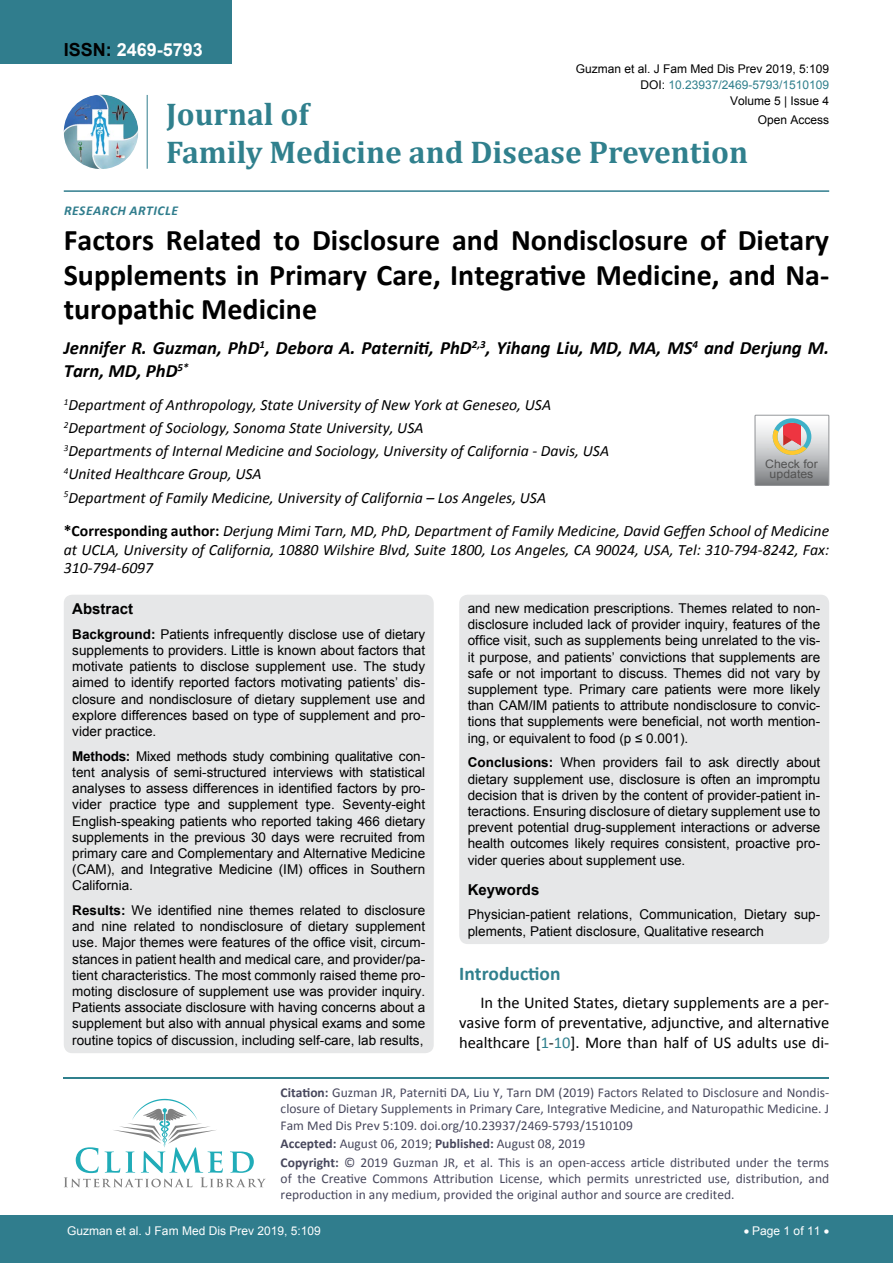
<style>
.page{position:relative;width:893px;height:1263px;background:#fff}
.page>*{position:absolute;margin:0;border:0;box-sizing:border-box;transform-origin:0 0}
.t1{font:700 31.5px/37.8px "Cambria";color:#30808d}
.t2{font:700 30px/34.5px "Calibri";color:#000;text-align:justify}
.t3{font:700 19.5px "Calibri";color:#30808d}
.t4{font:italic 700 18.75px/22.5px "Calibri";color:#000}
.t5{font:700 18px "Arial";color:#fff}
.t6{font:16.5px/19.8px "Calibri";letter-spacing:-.005em;color:#000;text-align:justify}
.t7{font:italic 15.75px/23.1px "Calibri";color:#000}
.t8{font:700 15px "Arial";color:#000}
.t9{font:13.5px/16.2px "Arial";color:#000;text-align:justify}
.t10{font:13.5px/16.2px "Calibri";color:#47475c}
.t11{font:italic 700 13.5px "Calibri";letter-spacing:.04em;color:#307d8d}
.t12{font:12px "Arial";color:#000}
.t13{font:12px "Arial";color:#fff}
.t14{font:12px "Arial";color:#30808d}
.t15{font:11.7px/10.1px "Arial";color:#535353;text-align:center;scale:1.06 1}
.s1{color:#000}
.s2{font-weight:700;font-style:normal}
.s3{font-weight:700}
.s4{color:#30808d}
</style>
<div class="page">
<div style="left:0;top:0;width:231px;height:64px;background:#307d8d"></div>
<img style="left:64px;top:95px;width:74px;height:74px;border-radius:37px">
<hr style="left:147px;top:95px;width:1px;height:74px;background:#307d8d">
<hr style="left:64px;top:190px;width:765px;height:2px;background:#307d8d">
<div style="left:0;top:1216px;width:893px;height:47px;background:#307d8d"></div>
<hr style="left:64px;top:1077px;width:765px;height:1px;background:#30808d">
<svg style="left:64px;top:1099px;width:202px;height:88px"></svg>
<div style="left:64px;top:595px;width:370px;height:458px;background:#e6e7e8;border-radius:9px"></div>
<div style="left:459px;top:595px;width:370px;height:349px;background:#e6e7e8;border-radius:9px"></div>
<svg style="left:755px;top:415px;width:74px;height:70px;background:#bdb6b3"></svg>
<h3 class="t5" style="left:64px;top:38px;width:141px"><span class="s1">ISSN:</span> 2469-5793</h3>
<p class="t12" style="left:576px;top:60px;width:255px">Guzman et al. J Fam Med Dis Prev 2019, 5:109</p>
<p class="t12" style="left:730px;top:93px;width:101px">Volume 5 | Issue 4</p>
<p class="t14" style="left:640px;top:77px;width:190px"><span class="s1">DOI:</span> 10.23937/2469-5793/1510109</p>
<h1 class="t1" style="left:166px;top:94px;width:584px">Journal of<br>Family Medicine and Disease Prevention</h1>
<p class="t12" style="left:758px;top:112px;width:73px">Open Access</p>
<p class="t11" style="left:64px;top:202px;width:115px">Research Article</p>
<h2 class="t2" style="left:64px;top:223px;width:767px">Factors Related to Disclosure and Nondisclosure of Dietary Supplements in Primary Care, Integrative Medicine, and Na&shy;turopathic Medicine</h2>
<h3 class="t4" style="left:64px;top:337px;width:767px">Jennifer R. Guzman, PhD<sup>1</sup>, Debora A. Paterniti, PhD<sup>2,3</sup>, Yihang Liu, MD, MA, MS<sup>4</sup> and Derjung M.<br>Tarn, MD, PhD<sup>5*</sup></h3>
<p class="t7" style="left:64px;top:393px;width:547px"><sup>1</sup>Department of Anthropology, State University of New York at Geneseo, USA <sup>2</sup>Department of Sociology, Sonoma State University, USA<br><sup>3</sup>Departments of Internal Medicine and Sociology, University of California - Davis, USA <sup>4</sup>United Healthcare Group, USA<br><sup>5</sup>Department of Family Medicine, University of California – Los Angeles, USA</p>
<p class="t7" style="left:64px;top:520px;width:767px;line-height:18.9px;text-align:justify"><span class="s2">*Corresponding author:</span> Derjung Mimi Tarn, MD, PhD, Department of Family Medicine, David Geffen School of Medicine at UCLA, University of California, 10880 Wilshire Blvd, Suite 1800, Los Angeles, CA 90024, USA, Tel: 310-794-8242, Fax:<br>310-794-6097</p>
<p class="t8" style="left:72px;top:599px;width:62px">Abstract</p>
<p class="t9" style="left:72px;top:626px;width:354px"><span class="s3">Background:</span> Patients infrequently disclose use of dietary supplements to providers. Little is known about factors that motivate patients to disclose supplement use. The study aimed to identify reported factors motivating patients’ dis&shy;closure and nondisclosure of dietary supplement use and explore differences based on type of supplement and pro&shy;vider practice.</p>
<p class="t9" style="left:72px;top:748px;width:354px"><span class="s3">Methods:</span> Mixed methods study combining qualitative con&shy;tent analysis of semi-structured interviews with statistical analyses to assess differences in identified factors by pro&shy;vider practice type and supplement type. Seventy-eight English-speaking patients who reported taking 466 dietary supplements in the previous 30 days were recruited from primary care and Complementary and Alternative Medicine (CAM), and Integrative Medicine (IM) offices in Southern California.</p>
<p class="t9" style="left:72px;top:902px;width:354px"><span class="s3">Results:</span> We identified nine themes related to disclosure and nine related to nondisclosure of dietary supplement use. Major themes were features of the office visit, circum&shy;stances in patient health and medical care, and provider/pa&shy;tient characteristics. The most commonly raised theme pro&shy;moting disclosure of supplement use was provider inquiry.<br>Patients associate disclosure with having concerns about a supplement but also with annual physical exams and some routine topics of discussion, including self-care, lab results,</p>
<p class="t15" style="left:765px;top:458px;width:51px">Check for updates</p>
<p class="t9" style="left:468px;top:600px;width:354px">and new medication prescriptions. Themes related to non&shy;disclosure included lack of provider inquiry, features of the office visit, such as supplements being unrelated to the vis&shy;it purpose, and patients’ convictions that supplements are safe or not important to discuss. Themes did not vary by supplement type. Primary care patients were more likely than CAM/IM patients to attribute nondisclosure to convic&shy;tions that supplements were beneficial, not worth mention&shy;ing, or equivalent to food (p ≤ 0.001).</p>
<p class="t9" style="left:468px;top:755px;width:354px"><span class="s3">Conclusions:</span> When providers fail to ask directly about dietary supplement use, disclosure is often an impromptu decision that is driven by the content of provider-patient in&shy;teractions. Ensuring disclosure of dietary supplement use to prevent potential drug-supplement interactions or adverse health outcomes likely requires consistent, proactive pro&shy;vider queries about supplement use.</p>
<p class="t8" style="left:468px;top:879px;width:73px">Keywords</p>
<p class="t9" style="left:468px;top:907px;width:354px">Physician-patient relations, Communication, Dietary sup&shy;plements, Patient disclosure, Qualitative research</p>
<h3 class="t3" style="left:459px;top:961px;width:103px">Introduction</h3>
<p class="t6" style="left:459px;top:993px;width:371px;text-indent:21px">In the United States, dietary supplements are a per&shy;vasive form of preventative, adjunctive, and alternative healthcare [<span class="s4">1</span>-<span class="s4">10</span>]. More than half of US adults use di-</p>
<p class="t10" style="left:281px;top:1084px;width:550px;text-align:justify"><span class="s3">Citation:</span> Guzman JR, Paterniti DA, Liu Y, Tarn DM (2019) Factors Related to Disclosure and Nondis&shy;closure of Dietary Supplements in Primary Care, Integrative Medicine, and Naturopathic Medicine. J Fam Med Dis Prev 5:109. doi.org/10.23937/2469-5793/1510109</p>
<p class="t10" style="left:281px;top:1134px;width:550px;line-height:18.6px"><span class="s3">Accepted:</span> August 06, 2019; <span class="s3">Published:</span> August 08, 2019<br><span class="s3">Copyright:</span> © 2019 Guzman JR, et al. This is an open-access article distributed under the terms</p>
<p class="t10" style="left:281px;top:1170px;width:550px">of the Creative Commons Attribution License, which permits unrestricted use, distribution, and reproduction in any medium, provided the original author and source are credited.</p>
<p class="t13" style="left:67px;top:1222px;width:255px">Guzman et al. J Fam Med Dis Prev 2019, 5:109</p>
<p class="t13" style="left:744px;top:1222px;width:87px">• Page 1 of 11 •</p>
</div>
